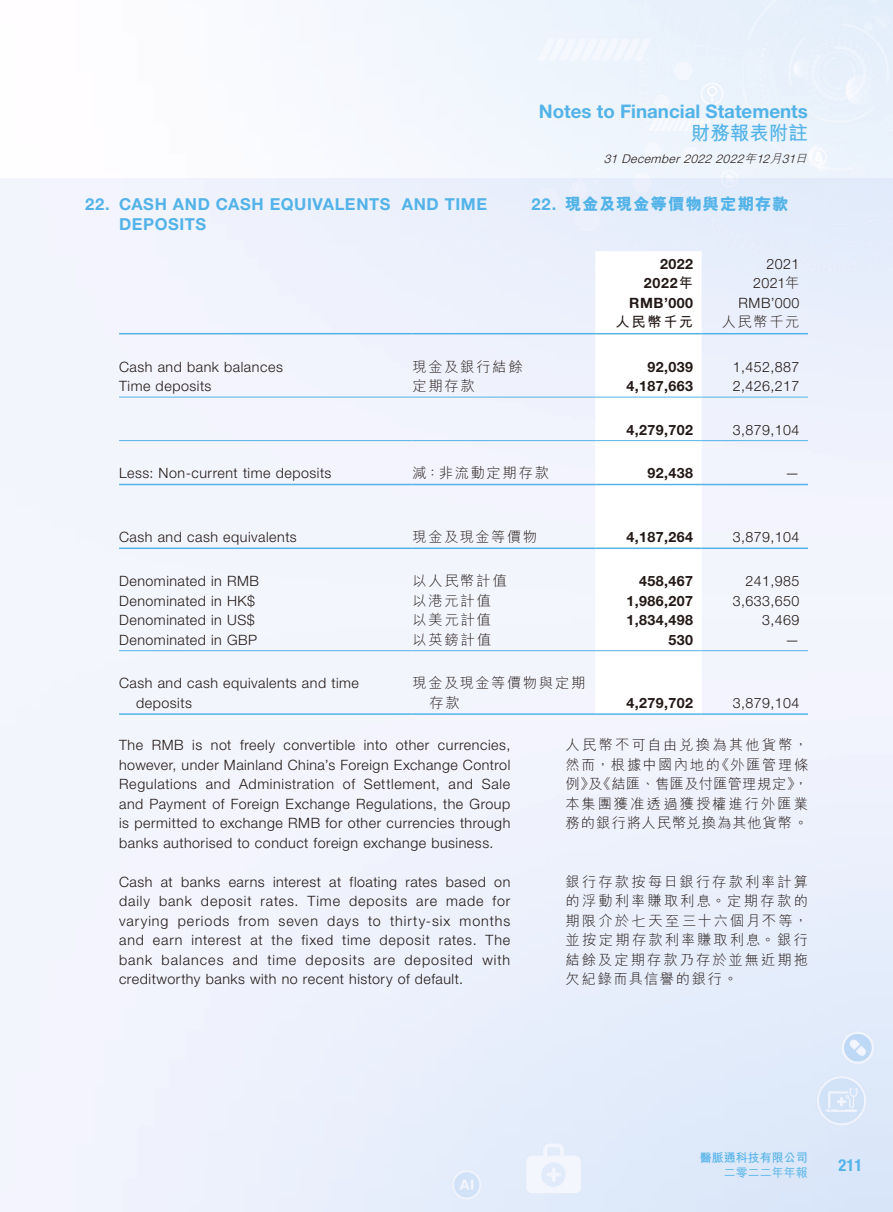
<style>
.page{position:relative;width:893px;height:1212px;background:#fff}
.page>*{position:absolute;margin:0;border:0;box-sizing:border-box;transform-origin:0 0}
.t1{font:700 19.5px "M Hei HK";color:#53b3e8}
.t2{font:700 18.75px "Helvetica Neue LT Std";color:#53b3e8}
.t3{font:700 16.5px/19.5px "Helvetica Neue LT Std";letter-spacing:.035em;color:#53b3e8}
.t4{font:800 16.5px "M Hei HK";letter-spacing:.05em;color:#53b3e8}
.t5{font:700 condensed 16.5px "Helvetica Neue LT Std";color:#53b3e8}
.t6{font:300 14.25px/19.5px "Helvetica Neue LT Std";letter-spacing:.035em;color:#231916;text-align:justify}
.t7{font:300 14.25px/19.5px "M Hei HK";letter-spacing:.125em;color:#231916;text-align:justify}
.t8{font:700 14.25px "Helvetica Neue LT Std";letter-spacing:.03em;color:#231916}
.t9{font:300 14.25px "M Hei HK";letter-spacing:.105em;color:#231916}
.t10{font:700 14.25px "M Hei HK";letter-spacing:.115em;color:#231916}
.t11{font:italic 300 12px "Helvetica Neue LT Std";color:#231916}
.t12{font:700 12px "M Hei HK";color:#53b3e8}
.t13{font:500 12px "M Hei HK";color:#53b3e8}
.s1{font-family:"M Hei HK"}
.s2{font-family:"Helvetica Neue LT Std";font-weight:700}
</style>
<div class="page">
<div style="left:0;top:179px;width:893px;height:1033px;background:#f3f6fd"></div>
<div style="left:595px;top:252px;width:107px;height:461px;background:#fff"></div>
<hr style="left:119px;top:333px;width:293px;height:1px;background:#53b3e8">
<hr style="left:412px;top:333px;width:183px;height:1px;background:#53b3e8">
<hr style="left:595px;top:333px;width:107px;height:1px;background:#53b3e8">
<hr style="left:702px;top:333px;width:106px;height:1px;background:#53b3e8">
<hr style="left:119px;top:397px;width:293px;height:1px;background:#53b3e8">
<hr style="left:412px;top:397px;width:183px;height:1px;background:#53b3e8">
<hr style="left:595px;top:397px;width:107px;height:1px;background:#53b3e8">
<hr style="left:702px;top:397px;width:106px;height:1px;background:#53b3e8">
<hr style="left:119px;top:440px;width:293px;height:1px;background:#53b3e8">
<hr style="left:412px;top:440px;width:183px;height:1px;background:#53b3e8">
<hr style="left:595px;top:440px;width:107px;height:1px;background:#53b3e8">
<hr style="left:702px;top:440px;width:106px;height:1px;background:#53b3e8">
<hr style="left:119px;top:484px;width:293px;height:1px;background:#53b3e8">
<hr style="left:412px;top:484px;width:183px;height:1px;background:#53b3e8">
<hr style="left:595px;top:484px;width:107px;height:1px;background:#53b3e8">
<hr style="left:702px;top:484px;width:106px;height:1px;background:#53b3e8">
<hr style="left:119px;top:547px;width:293px;height:2px;background:#53b3e8">
<hr style="left:412px;top:547px;width:183px;height:2px;background:#53b3e8">
<hr style="left:595px;top:547px;width:107px;height:2px;background:#53b3e8">
<hr style="left:702px;top:547px;width:106px;height:2px;background:#53b3e8">
<hr style="left:119px;top:650px;width:293px;height:1px;background:#53b3e8">
<hr style="left:412px;top:650px;width:183px;height:1px;background:#53b3e8">
<hr style="left:595px;top:650px;width:107px;height:1px;background:#53b3e8">
<hr style="left:702px;top:650px;width:106px;height:1px;background:#53b3e8">
<hr style="left:119px;top:713px;width:293px;height:2px;background:#53b3e8">
<hr style="left:412px;top:713px;width:183px;height:2px;background:#53b3e8">
<hr style="left:595px;top:713px;width:107px;height:2px;background:#53b3e8">
<hr style="left:702px;top:713px;width:106px;height:2px;background:#53b3e8">
<p class="t3" style="left:119px;top:194px;width:370px;text-indent:-34px">22. CASH AND CASH EQUIVALENTS AND TIME<br>DEPOSITS</p>
<h2 class="t2" style="left:539px;top:99px;width:271px">Notes to Financial Statements</h2>
<h1 class="t1" style="left:691px;top:119px;width:118px">財務報表附註</h1>
<p class="t11" style="left:604px;top:151px;width:208px">31 December2022 2022<span class="s1">年</span>12<span class="s1">月</span>31<span class="s1">日</span></p>
<p class="t4" style="left:531px;top:196px;width:259px"><span class="s2">22.</span> 現金及現金等價物與定期存款</p>
<p class="t8" style="left:660px;top:255px;width:34px">2022</p>
<p class="t6" style="left:766px;top:254px;width:34px">2021</p>
<p class="t8" style="left:644px;top:274px;width:51px">2022<span class="s1">年</span></p>
<p class="t6" style="left:753px;top:273px;width:48px">2021<span class="s1">年</span></p>
<p class="t8" style="left:629px;top:294px;width:65px">RMB’000</p>
<p class="t6" style="left:739px;top:293px;width:62px">RMB’000</p>
<p class="t10" style="left:615px;top:312px;width:79px">人民幣千元</p>
<p class="t7" style="left:722px;top:312px;width:79px">人民幣千元</p>
<p class="t6" style="left:119px;top:356px;width:165px">Cash and bank balances</p>
<p class="t7" style="left:412px;top:356px;width:112px">現金及銀行結餘</p>
<p class="t8" style="left:648px;top:358px;width:47px">92,039</p>
<p class="t6" style="left:733px;top:356px;width:68px">1,452,887</p>
<p class="t6" style="left:119px;top:376px;width:94px">Time deposits</p>
<p class="t7" style="left:412px;top:376px;width:64px">定期存款</p>
<p class="t8" style="left:626px;top:377px;width:68px">4,187,663</p>
<p class="t6" style="left:733px;top:376px;width:68px">2,426,217</p>
<p class="t8" style="left:627px;top:421px;width:68px">4,279,702</p>
<p class="t6" style="left:733px;top:419px;width:68px">3,879,104</p>
<p class="t6" style="left:119px;top:463px;width:214px">Less: Non-current time deposits</p>
<p class="t7" style="left:412px;top:463px;width:138px">減：非流動定期存款</p>
<p class="t8" style="left:648px;top:464px;width:47px">92,438</p>
<p class="t6" style="left:785px;top:463px;width:16px">—</p>
<p class="t6" style="left:119px;top:527px;width:179px">Cash and cash equivalents</p>
<p class="t9" style="left:412px;top:529px;width:126px">現金及現金等價物</p>
<p class="t8" style="left:627px;top:528px;width:68px">4,187,264</p>
<p class="t6" style="left:733px;top:527px;width:68px">3,879,104</p>
<p class="t6" style="left:119px;top:571px;width:141px">Denominated in RMB</p>
<p class="t7" style="left:412px;top:571px;width:96px">以人民幣計值</p>
<p class="t8" style="left:639px;top:572px;width:55px">458,467</p>
<p class="t6" style="left:745px;top:571px;width:55px">241,985</p>
<p class="t6" style="left:119px;top:591px;width:138px">Denominated in HK$</p>
<p class="t7" style="left:412px;top:590px;width:80px">以港元計值</p>
<p class="t8" style="left:627px;top:592px;width:68px">1,986,207</p>
<p class="t6" style="left:733px;top:591px;width:68px">3,633,650</p>
<p class="t6" style="left:119px;top:610px;width:137px">Denominated in US$</p>
<p class="t7" style="left:412px;top:610px;width:80px">以美元計值</p>
<p class="t8" style="left:627px;top:611px;width:68px">1,834,498</p>
<p class="t6" style="left:762px;top:610px;width:39px">3,469</p>
<p class="t6" style="left:119px;top:630px;width:140px">Denominated in GBP</p>
<p class="t7" style="left:412px;top:629px;width:80px">以英鎊計值</p>
<p class="t8" style="left:669px;top:631px;width:26px">530</p>
<p class="t6" style="left:785px;top:630px;width:16px">—</p>
<p class="t6" style="left:136px;top:673px;width:224px;text-indent:-17px">Cash and cash equivalents and time deposits</p>
<p class="t7" style="left:429px;top:673px;width:157px;text-indent:-17px">現金及現金等價物與定期存款</p>
<p class="t8" style="left:627px;top:694px;width:68px">4,279,702</p>
<p class="t6" style="left:733px;top:693px;width:68px">3,879,104</p>
<p class="t6" style="left:119px;top:735px;width:393px">The RMB is not freely convertible into other currencies, however, under Mainland China’s Foreign Exchange Control Regulations and Administration of Settlement, and Sale and Payment of Foreign Exchange Regulations, the Group is permitted to exchange RMB for other currencies through banks authorised to conduct foreign exchange business.</p>
<p class="t6" style="left:119px;top:871px;width:393px">Cash at banks earns interest at floating rates based on daily bank deposit rates. Time deposits are made for varying periods from seven days to thirty-six months and earn interest at the fixed time deposit rates. The bank balances and time deposits are deposited with creditworthy banks with no recent history of default.</p>
<p class="t7" style="left:566px;top:735px;width:244px">人民幣不可自由兌換為其他貨幣，然而，根據中國內地的《外匯管理條例》及《結匯、售匯及付匯管理規定》，本集團獲准透過獲授權進行外匯業務的銀行將人民幣兌換為其他貨幣。</p>
<p class="t7" style="left:566px;top:871px;width:244px">銀行存款按每日銀行存款利率計算的浮動利率賺取利息。定期存款的期限介於七天至三十六個月不等，並按定期存款利率賺取利息。銀行結餘及定期存款乃存於並無近期拖欠紀錄而具信譽的銀行。</p>
<p class="t12" style="left:700px;top:1149px;width:109px">醫脈通科技有限公司</p>
<p class="t13" style="left:724px;top:1163px;width:85px">二零二二年年報</p>
<p class="t5" style="left:839px;top:1155px;width:25px">211</p>
</div>
